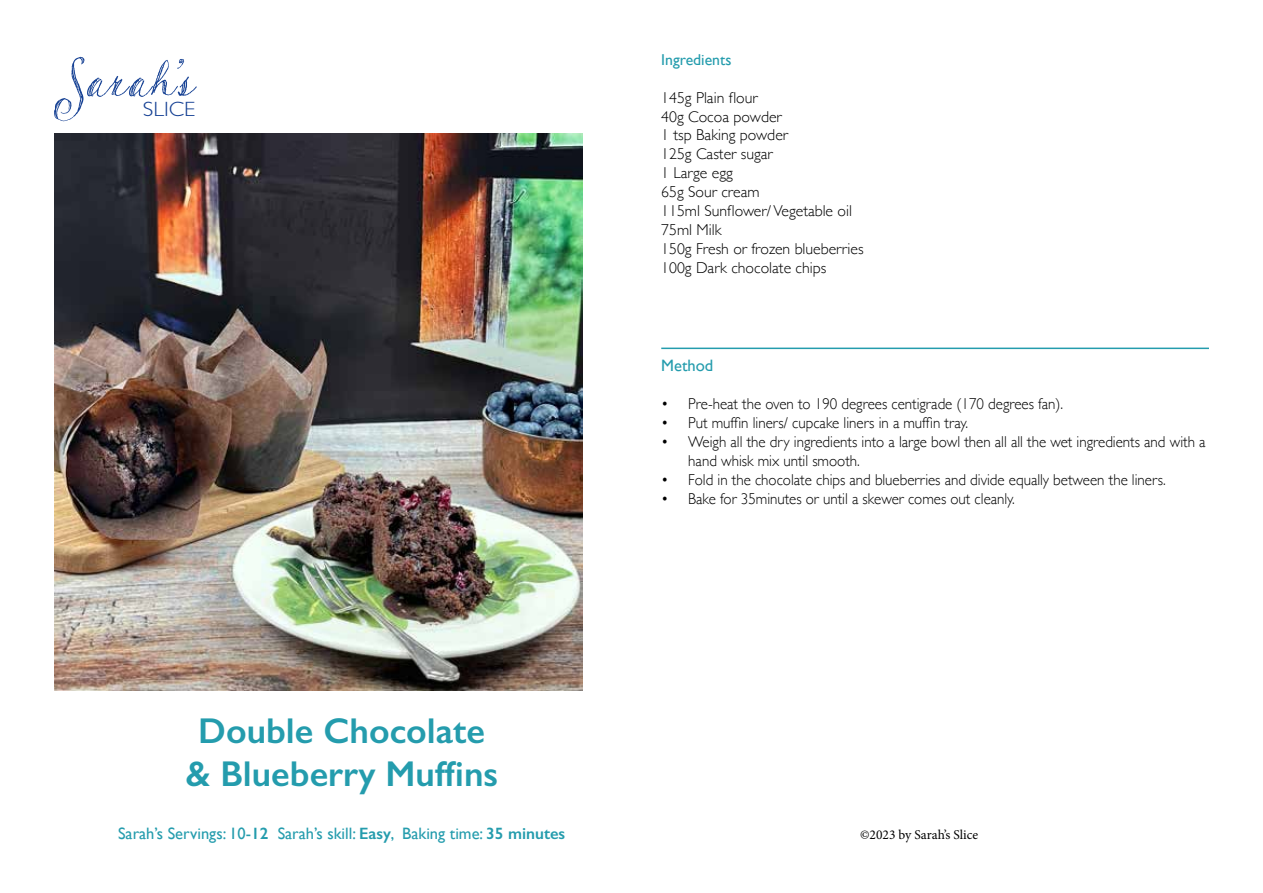
<style>
.page{position:relative;width:1263px;height:893px;background:#fff}
.page>*{position:absolute;margin:0;border:0;box-sizing:border-box;transform-origin:0 0}
.t1{font:600 36px/43.2px "Gill Sans";color:#249cad;text-align:center}
.t2{font:300 20.7px "Gill Sans";color:#164194;scale:1.09 1}
.t3{font:16.5px "Gill Sans";color:#249cad}
.t4{font:300 15.75px/18.9px "Gill Sans";color:#000;scale:.95 1}
.t5{font:300 15.75px/18.9px "Gill Sans";color:#000}
.t6{font:15.75px "Gill Sans";color:#249cad}
.t7{font:13.5px "Minion Pro";color:#000}
.s1{font-weight:600}
</style>
<div class="page">
<img style="left:54px;top:134px;width:529px;height:556px">
<svg style="left:54px;top:57px;width:143px;height:64px"></svg>
<hr style="left:661px;top:348px;width:548px;height:1px;background:#249cad">
<h2 class="t2" style="left:143px;top:93px;width:50px">SLICE</h2>
<h1 class="t1" style="left:185px;top:708px;width:314px">Double Chocolate &amp; Blueberry Muffins</h1>
<p class="t3" style="left:118px;top:824px;width:449px">Sarah’s Servings: 10-<span class="s1">12</span> Sarah’s skill: <span class="s1">Easy</span>, Baking time: <span class="s1">35 minutes</span></p>
<p class="t6" style="left:661px;top:50px;width:72px">Ingredients</p>
<p class="t5" style="left:661px;top:87px;width:204px">145g Plain flour<br>40g Cocoa powder<br>1 tsp Baking powder<br>125g Caster sugar<br>1 Large egg<br>65g Sour cream<br>115ml Sunflower/ Vegetable oil<br>75ml Milk<br>150g Fresh or frozen blueberries<br>100g Dark chocolate chips</p>
<p class="t3" style="left:661px;top:355px;width:54px">Method</p>
<p class="t4" style="left:661px;top:394px;width:424px">• Pre-heat the oven to 190 degrees centigrade (170 degrees fan).</p>
<p class="t4" style="left:661px;top:413px;width:324px">• Put muffin liners/ cupcake liners in a muffin tray.</p>
<p class="t4" style="left:688px;top:432px;width:546px;text-indent:-27px">• Weigh all the dry ingredients into a large bowl then all all the wet ingredients and with a hand whisk mix until smooth.</p>
<p class="t4" style="left:661px;top:470px;width:532px">• Fold in the chocolate chips and blueberries and divide equally between the liners.</p>
<p class="t4" style="left:661px;top:489px;width:374px">• Bake for 35minutes or until a skewer comes out cleanly.</p>
<p class="t7" style="left:860px;top:825px;width:120px">©2023 by Sarah’s Slice</p>
</div>
